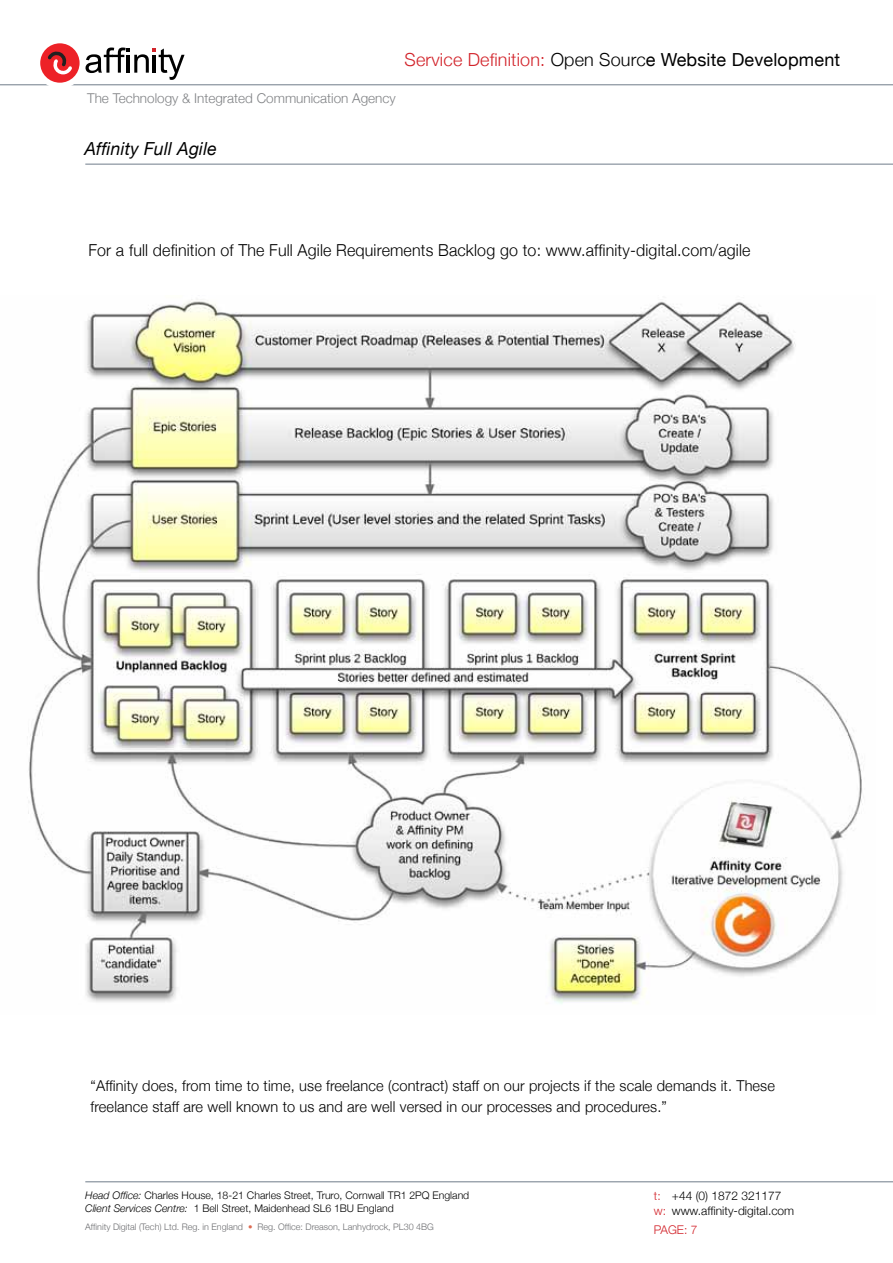
<style>
.page{position:relative;width:893px;height:1263px;background:#fff}
.page>*{position:absolute;margin:0;border:0;box-sizing:border-box;transform-origin:0 0}
.t1{font:18px "Helvetica Neue";letter-spacing:.01em;color:#000}
.t2{font:italic 18px "Helvetica Neue";letter-spacing:.01em;color:#000}
.t3{font:300 16.5px "Helvetica Neue";letter-spacing:.01em;color:#000}
.t4{font:300 15px/21px "Helvetica Neue";letter-spacing:.01em;color:#000}
.t5{font:300 13.5px "Helvetica Neue";color:#808285}
.t6{font:300 12px/14.4px "Helvetica Neue";color:#000}
.t7{font:300 12px "Helvetica Neue";color:#d2232a}
.t8{font:300 10.5px/12.6px "Helvetica Neue";color:#000}
.t9{font:300 9px "Helvetica Neue";color:#6d6e71}
.s1{font-weight:300;color:#d2232a}
.s2{font-weight:300}
.s3{font-style:italic}
.s4{color:#dd6d54}
.s5{color:#d2232a}
</style>
<div class="page">
<hr style="left:0;top:84px;width:893px;height:1px;background:#707c8a">
<hr style="left:85px;top:164px;width:808px;height:1px;background:#707c8a">
<hr style="left:85px;top:1181px;width:808px;height:1px;background:#707c8a">
<div style="left:35px;top:38px;width:50px;height:50px;background:#fff;border-radius:50%"></div>
<svg style="left:86px;top:48px;width:99px;height:32px"></svg>
<div style="left:40px;top:43px;width:40px;height:40px;background:#ed2127;border-radius:50%"></div>
<svg style="left:48px;top:51px;width:24px;height:23px"></svg>
<img style="left:28px;top:299px;width:835px;height:705px">
<p class="t1" style="left:405px;top:46px;width:437px"><span class="s1">Service Definition:</span> <span class="s2">Open Sourc</span>e Website Development</p>
<p class="t5" style="left:87px;top:87px;width:310px">The Technology &amp; Integrated Communication Agency</p>
<p class="t2" style="left:84px;top:135px;width:134px">Affinity Full Agile</p>
<p class="t3" style="left:88px;top:237px;width:664px">For a full definition of The Full Agile Requirements Backlog go to: www.affinity-digital.com/agile</p>
<p class="t4" style="left:91px;top:1074px;width:686px">“Affinity does, from time to time, use freelance (contract) staff on our projects if the scale demands it. These freelance staff are well known to us and are well versed in our processes and procedures.”</p>
<p class="t8" style="left:85px;top:1188px;width:386px"><span class="s3">Head Office:</span> Charles House, 18-21 Charles Street, Truro, Cornwall TR1 2PQ England<br><span class="s3">Client Services Centre:</span> 1 Bell Street, Maidenhead SL6 1BU England</p>
<p class="t9" style="left:85px;top:1220px;width:350px">Affinity Digital (Tech) Ltd. Reg. in England <span class="s4">•</span> Reg. Office: Dreason, Lanhydrock, PL30 4BG</p>
<p class="t6" style="left:654px;top:1188px;width:142px"><span class="s5">t:</span> +44 (0) 1872 321177 <span class="s5">w:</span> www.affinity-digital.com</p>
<p class="t7" style="left:654px;top:1220px;width:45px">PAGE: 7</p>
</div>
